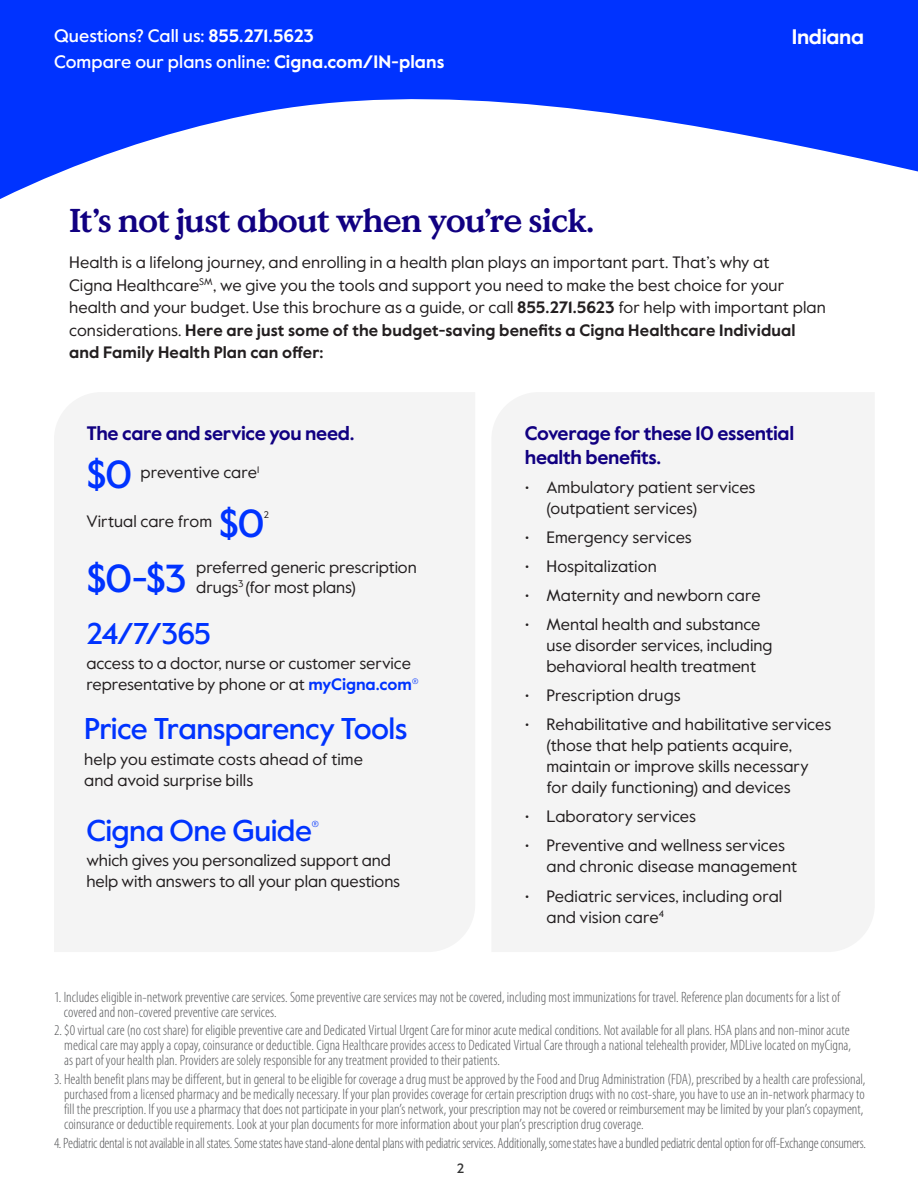
<style>
.page{position:relative;width:918px;height:1188px;background:#fff}
.page>*{position:absolute;margin:0;border:0;box-sizing:border-box;transform-origin:0 0}
.t1{font:500 39px "Value Sans Pro";color:#03f}
.t2{font:700 33px "Value Serif Pro";letter-spacing:-.035em;color:#110081}
.body{font:500 30px "Value Sans Pro";letter-spacing:-.02em;color:#03f}
.t3{font:700 21px "Value Sans Pro";letter-spacing:-.015em;color:#fff}
.subheader{font:700 19.5px/24px "Value Sans Pro";letter-spacing:-.015em;color:#110081}
.t4{font:500 18px "Value Sans Pro";letter-spacing:.005em;color:#fff}
.body-2{font:16.5px/21px "Value Sans Pro";color:#231f20}
.disclaimers_legal{font:300 condensed 15px/15px "Myriad Pro";color:#57585a}
.disclaimers_legal-2{font:300 condensed 15px "Myriad Pro";letter-spacing:-.02em;color:#57585a}
.t5{font:500 13.5px "Value Sans Pro";color:#333}
.t6{font:9.6px "Value Sans Pro";color:#231f20}
.t7{font:8.7px "Value Sans Pro";color:#03f}
.s1{font-weight:700}
.s2{font-weight:700;color:#03f}
</style>
<div class="page">
<div style="left:0;top:0;width:918px;height:243px;background:#03f"></div>
<svg style="left:0;top:99px;width:918px;height:144px;fill:#fff"></svg>
<div style="left:492px;top:393px;width:382px;height:559px;background:#f4f4f4"></div>
<div style="left:54px;top:393px;width:421px;height:559px;background:#f4f4f4"></div>
<p class="t4" style="left:54px;top:25px;width:262px">Questions? Call us: <span class="s1">855.271.5623</span></p>
<h3 class="t3" style="left:792px;top:24px;width:74px">Indiana</h3>
<p class="t4" style="left:54px;top:50px;width:392px">Compare our plans online: <span class="s1">Cigna.com/IN-plans</span></p>
<p class="t2" style="left:69px;top:201px;width:527px">It’s not just about when you’re sick.</p>
<p class="body-2" style="left:69px;top:252px;width:758px;line-height:22.5px">Health is a lifelong journey, and enrolling in a health plan plays an important part. That’s why at<br>Cigna Healthcare<sup>SM</sup>, we give you the tools and support you need to make the best choice for your health and your budget. Use this brochure as a guide, or call <span class="s1">855.271.5623</span> for help with important plan considerations. <span class="s1">Here are just some of the budget-saving benefits a Cigna Healthcare Individual and Family Health Plan can offer:</span></p>
<p class="subheader" style="left:86px;top:422px;width:270px">The care and service you need.</p>
<p class="t1" style="left:86px;top:451px;width:47px">$0</p>
<p class="body-2" style="left:140px;top:462px;width:121px">preventive care<sup>1</sup></p>
<p class="body-2" style="left:86px;top:511px;width:127px">Virtual care from</p>
<p class="t1" style="left:86px;top:555px;width:102px">$0-$3</p>
<p class="body-2" style="left:196px;top:558px;width:222px;line-height:19.5px">preferred generic prescription drugs<sup>3</sup> (for most plans)</p>
<p class="t1" style="left:219px;top:500px;width:47px">$0</p>
<p class="t6" style="left:264px;top:509px;width:7px">2</p>
<p class="body" style="left:86px;top:615px;width:126px">24/7/365</p>
<p class="body-2" style="left:86px;top:653px;width:333px">access to a doctor, nurse or customer service representative by phone or at <span class="s2">myCigna.com</span><sup>®</sup></p>
<p class="body" style="left:84px;top:711px;width:325px">Price Transparency Tools</p>
<p class="body-2" style="left:84px;top:749px;width:280px">help you estimate costs ahead of time and avoid surprise bills</p>
<p class="body" style="left:86px;top:812px;width:227px">Cigna One Guide</p>
<p class="t7" style="left:312px;top:819px;width:9px">®</p>
<p class="body-2" style="left:86px;top:851px;width:315px">which gives you personalized support and help with answers to all your plan questions</p>
<p class="subheader" style="left:525px;top:422px;width:271px">Coverage for these 10 essential health benefits.</p>
<p class="body-2" style="left:546px;top:477px;width:211px;text-indent:-22px">• Ambulatory patient services (outpatient services)</p>
<p class="body-2" style="left:525px;top:527px;width:169px">• Emergency services</p>
<p class="body-2" style="left:525px;top:556px;width:133px">• Hospitalization</p>
<p class="body-2" style="left:525px;top:585px;width:237px">• Maternity and newborn care</p>
<p class="body-2" style="left:546px;top:614px;width:228px;text-indent:-22px">• Mental health and substance use disorder services, including behavioral health treatment</p>
<p class="body-2" style="left:525px;top:685px;width:157px">• Prescription drugs</p>
<p class="body-2" style="left:546px;top:714px;width:286px;text-indent:-22px">• Rehabilitative and habilitative services (those that help patients acquire, maintain or improve skills necessary for daily functioning) and devices</p>
<p class="body-2" style="left:525px;top:806px;width:173px">• Laboratory services</p>
<p class="body-2" style="left:546px;top:836px;width:252px;text-indent:-22px">• Preventive and wellness services and chronic disease management</p>
<p class="body-2" style="left:546px;top:886px;width:237px;text-indent:-22px">• Pediatric services, including oral and vision care<sup>4</sup></p>
<p class="disclaimers_legal" style="left:64px;top:990px;width:778px;text-indent:-10px">1. Includes eligible in-network preventive care services. Some preventive care services may not be covered, including most immunizations for travel. Reference plan documents for a list of covered and non-covered preventive care services.</p>
<p class="disclaimers_legal" style="left:64px;top:1023px;width:788px;text-align:justify;text-indent:-10px">2. $0 virtual care (no cost share) for eligible preventive care and Dedicated Virtual Urgent Care for minor acute medical conditions. Not available for all plans. HSA plans and non-minor acute medical care may apply a copay, coinsurance or deductible. Cigna Healthcare provides access to Dedicated Virtual Care through a national telehealth provider, MDLive located on myCigna, as part of your health plan. Providers are solely responsible for any treatment provided to their patients.</p>
<p class="disclaimers_legal" style="left:64px;top:1072px;width:803px;text-indent:-10px">3. Health benefit plans may be different, but in general to be eligible for coverage a drug must be approved by the Food and Drug Administration (FDA), prescribed by a health care professional, purchased from a licensed pharmacy and be medically necessary. If your plan provides coverage for certain prescription drugs with no cost-share, you have to use an in-network pharmacy to fill the prescription. If you use a pharmacy that does not participate in your plan’s network, your prescription may not be covered or reimbursement may be limited by your plan’s copayment, coinsurance or deductible requirements. Look at your plan documents for more information about your plan’s prescription drug coverage.</p>
<p class="disclaimers_legal-2" style="left:54px;top:1135px;width:814px">4. Pediatric dental is not available in all states. Some states have stand-alone dental plans with pediatric services. Additionally, some states have a bundled pediatric dental option for off-Exchange consumers.</p>
<p class="t5" style="left:457px;top:1160px;width:9px">2</p>
</div>
